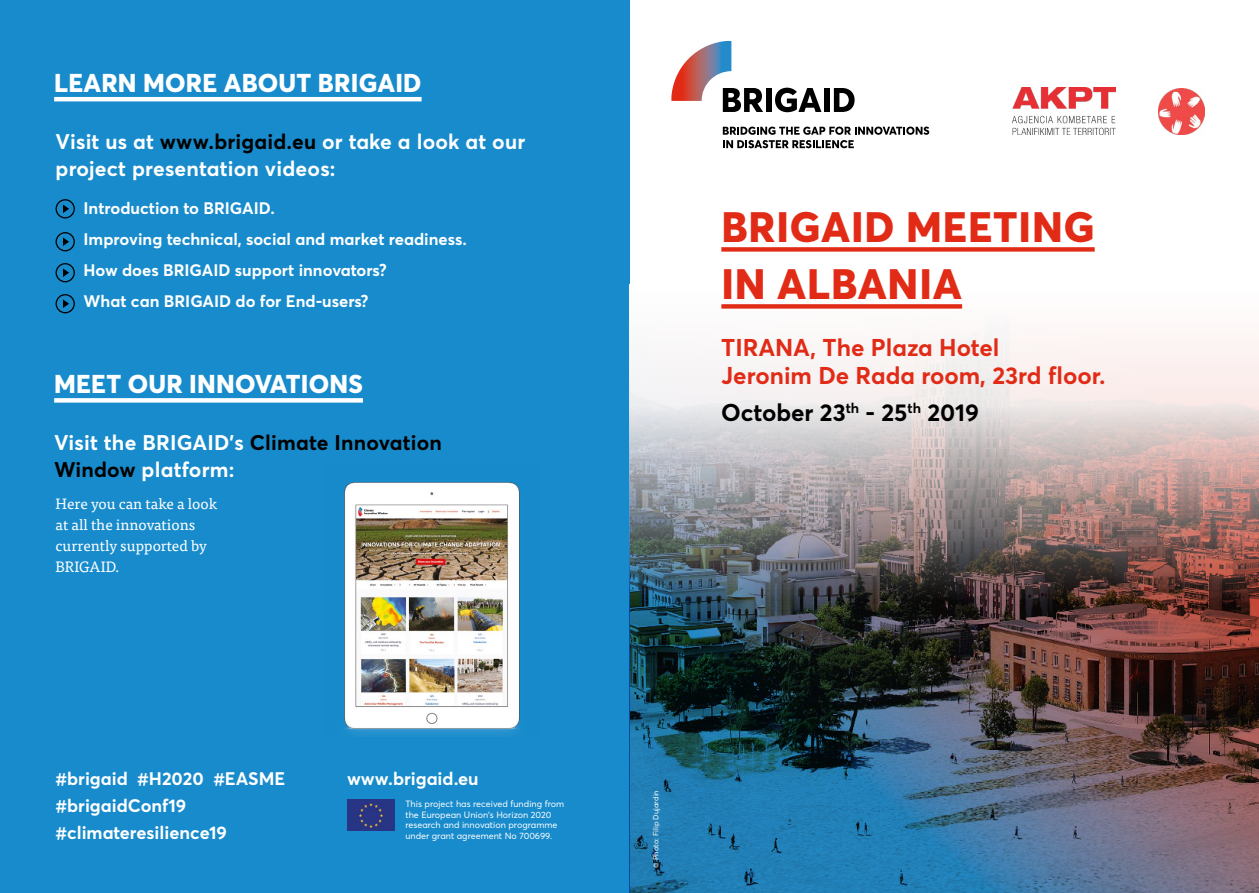
<style>
.page{position:relative;width:1259px;height:893px;background:#fff}
.page>*{position:absolute;margin:0;border:0;box-sizing:border-box;transform-origin:0 0}
.t1{font:800 42px/57px "Averta";letter-spacing:.02em;color:#e12b16}
.t2{font:800 25.5px "Averta";letter-spacing:.01em;color:#fff}
.t3{font:700 24px/28.5px "Averta";color:#e12b16}
.t4{font:700 24px "Averta";color:#000}
.t5{font:700 21px/27px "Averta";letter-spacing:.01em;color:#fff}
.t6{font:700 18px/27px "Averta";color:#fff}
.t7{font:700 16.5px/31px "Averta";color:#fff}
.t8{font:15px/21px "Tisa Pro";color:#fff}
.t9{font:9px/10.8px "Averta";color:#fff}
.t10{font:7.5px "Averta";color:#fff}
.s1{color:#000}
</style>
<div class="page">
<div style="left:0;top:0;width:629px;height:893px;background:#178bcc"></div>
<hr style="left:54px;top:97px;width:367px;height:4px;background:#fff">
<div style="left:54px;top:398px;width:309px;height:5px;background:#fff"></div>
<div style="left:56px;top:199px;width:19px;height:19px;border:1px solid #000;border-radius:50%"></div>
<svg style="left:63px;top:205px;width:6px;height:8px"></svg>
<div style="left:56px;top:232px;width:19px;height:19px;border:1px solid #000;border-radius:50%"></div>
<svg style="left:63px;top:237px;width:6px;height:9px"></svg>
<div style="left:56px;top:263px;width:19px;height:19px;border:1px solid #000;border-radius:50%"></div>
<svg style="left:63px;top:268px;width:6px;height:9px"></svg>
<div style="left:56px;top:294px;width:19px;height:19px;border:1px solid #000;border-radius:50%"></div>
<svg style="left:63px;top:299px;width:6px;height:9px"></svg>
<img style="left:344px;top:482px;width:176px;height:253px">
<img style="left:347px;top:800px;width:47px;height:31px">
<svg style="left:671px;top:41px;width:92px;height:71px"></svg>
<div style="left:766px;top:88px;width:5px;height:24px;background:#000"></div>
<svg style="left:775px;top:88px;width:46px;height:24px"></svg>
<div style="left:824px;top:88px;width:5px;height:24px;background:#000"></div>
<svg style="left:834px;top:88px;width:20px;height:24px"></svg>
<svg style="left:723px;top:127px;width:206px;height:21px"></svg>
<img style="left:629px;top:600px;width:630px;height:293px">
<img style="left:629px;top:304px;width:630px;height:296px">
<div style="left:721px;top:247px;width:373px;height:5px;background:#e12b16"></div>
<div style="left:721px;top:304px;width:241px;height:5px;background:#e12b16"></div>
<img style="left:1012px;top:88px;width:103px;height:47px">
<img style="left:1158px;top:88px;width:47px;height:47px">
<h2 class="t2" style="left:54px;top:66px;width:369px">LEARN MORE ABOUT BRIGAID</h2>
<p class="t5" style="left:56px;top:128px;width:471px">Visit us at <span class="s1">www.brigaid.eu</span> or take a look at our project presentation videos:</p>
<p class="t7" style="left:84px;top:193px;width:385px">Introduction to BRIGAID.<br>Improving technical, social and market readiness.<br>How does BRIGAID support innovators?<br>What can BRIGAID do for End-users?</p>
<h2 class="t2" style="left:54px;top:368px;width:310px">MEET OUR INNOVATIONS</h2>
<p class="t5" style="left:54px;top:429px;width:389px">Visit the BRIGAID’s <span class="s1">Climate Innovation<br>Window</span> platform:</p>
<p class="t8" style="left:56px;top:492px;width:163px">Here you can take a look at all the innovations currently supported by<br>BRIGAID.</p>
<p class="t6" style="left:56px;top:764px;width:231px">#brigaid #H2020 #EASME #brigaidConf19 #climateresilience19</p>
<p class="t6" style="left:347px;top:764px;width:133px">www.brigaid.eu</p>
<p class="t9" style="left:405px;top:798px;width:160px">This project has received funding from the European Union’s Horizon 2020 research and innovation programme under grant agreement No 700699.</p>
<h1 class="t1" style="left:721px;top:198px;width:375px">BRIGAID MEETING<br>IN ALBANIA</h1>
<h3 class="t3" style="left:721px;top:333px;width:386px">TIRANA, The Plaza Hotel<br>Jeronim De Rada room, 23rd floor.</h3>
<h3 class="t4" style="left:721px;top:397px;width:259px">October 23<sup>th</sup> - 25<sup>th</sup> 2019</h3>
<p class="t10" style="left:651px;top:868px;width:79px;rotate:-90deg">© Photo: Filip Dujardin</p>
</div>
